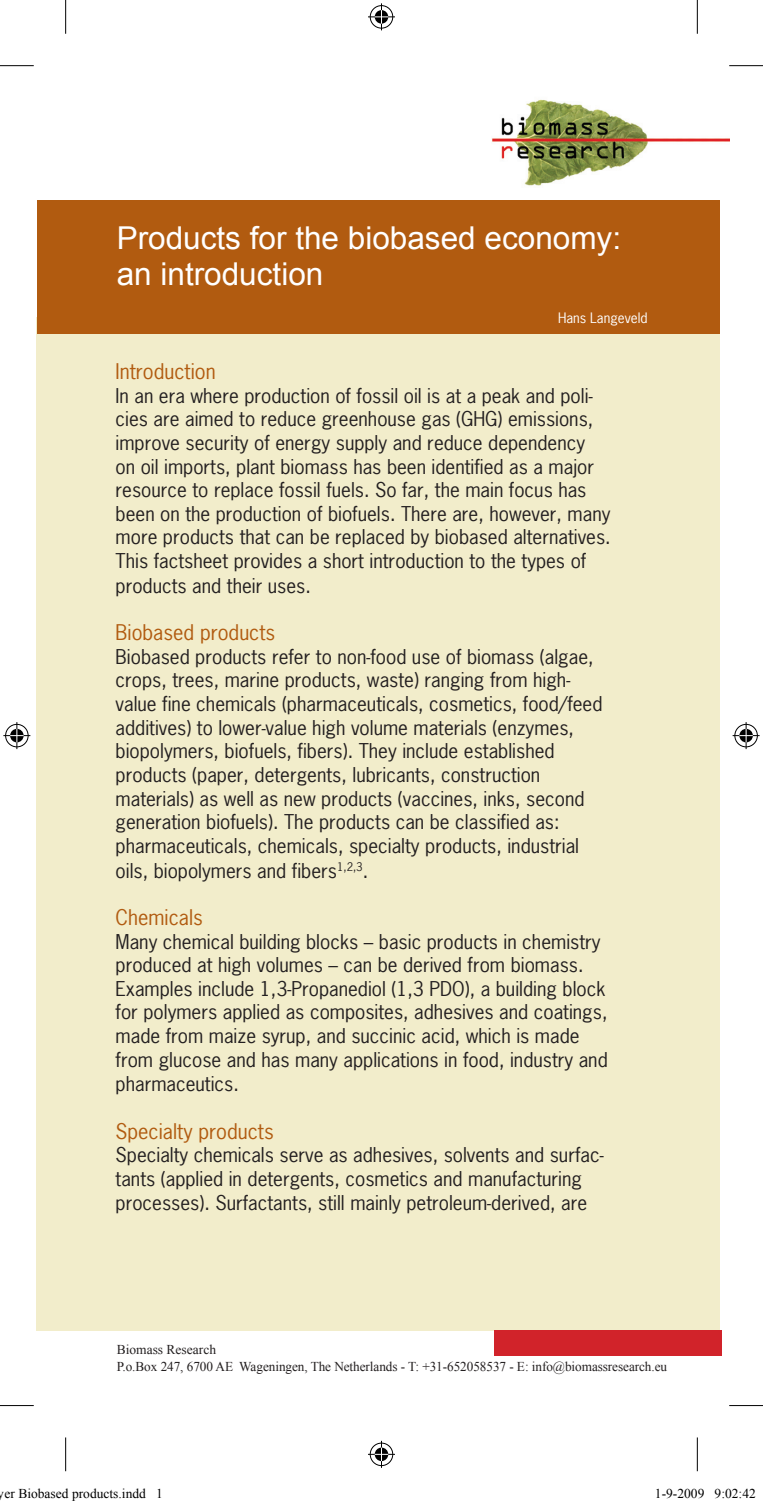
<style>
.page{position:relative;width:763px;height:1505px;background:#fff}
.page>*{position:absolute;margin:0;border:0;box-sizing:border-box;transform-origin:0 0}
.t1{font:31.5px/36px "Arial";color:#fff}
.t2{font:20.25px "News Gothic";color:#b15b10}
.t3{font:19.12px/23.8px "News Gothic";color:#231f20}
.t4{font:13.5px/16.2px "Times New Roman";letter-spacing:-.005em;color:#231f20}
.t5{font:13.5px "Times New Roman";color:#000}
.t6{font:13.5px "News Gothic";color:#fff}
</style>
<div class="page">
<div style="left:37px;top:317px;width:683px;height:1013px;background:#f2edcb"></div>
<img style="left:492px;top:99px;width:237px;height:87px">
<div style="left:494px;top:1330px;width:227px;height:25px;background:#d1232a"></div>
<div style="left:37px;top:200px;width:682px;height:134px;background:#b15b10"></div>
<hr style="left:0;top:65px;width:34px;height:1px;background:#000">
<hr style="left:729px;top:65px;width:34px;height:1px;background:#000">
<hr style="left:0;top:1405px;width:34px;height:1px;background:#000">
<hr style="left:729px;top:1405px;width:34px;height:1px;background:#000">
<hr style="left:65px;top:0;width:1px;height:34px;background:#000">
<hr style="left:65px;top:1437px;width:1px;height:34px;background:#000">
<hr style="left:697px;top:0;width:1px;height:34px;background:#000">
<hr style="left:697px;top:1437px;width:1px;height:34px;background:#000">
<svg style="left:368px;top:3px;width:27px;height:27px"></svg>
<svg style="left:368px;top:1440px;width:27px;height:27px"></svg>
<svg style="left:3px;top:722px;width:27px;height:27px"></svg>
<svg style="left:732px;top:722px;width:27px;height:27px"></svg>
<h1 class="t1" style="left:117px;top:221px;width:506px">Products for the biobased economy: an introduction</h1>
<p class="t6" style="left:558px;top:309px;width:91px">Hans Langeveld</p>
<p class="t2" style="left:116px;top:358px;width:101px">Introduction</p>
<p class="t3" style="left:116px;top:383px;width:496px">In an era where production of fossil oil is at a peak and poli&shy;cies are aimed to reduce greenhouse gas (GHG) emissions, improve security of energy supply and reduce dependency<br>on oil imports, plant biomass has been identified as a major resource to replace fossil fuels. So far, the main focus has been on the production of biofuels. There are, however, many more products that can be replaced by biobased alternatives.<br>This factsheet provides a short introduction to the types of products and their uses.</p>
<p class="t2" style="left:116px;top:619px;width:161px">Biobased products</p>
<p class="t3" style="left:116px;top:644px;width:488px">Biobased products refer to non-food use of biomass (algae, crops, trees, marine products, waste) ranging from high&shy;value fine chemicals (pharmaceuticals, cosmetics, food/feed additives) to lower-value high volume materials (enzymes, biopolymers, biofuels, fibers). They include established products (paper, detergents, lubricants, construction materials) as well as new products (vaccines, inks, second generation biofuels). The products can be classified as: pharmaceuticals, chemicals, specialty products, industrial oils, biopolymers and fibers<sup>1,2,3</sup>.</p>
<p class="t2" style="left:116px;top:904px;width:89px">Chemicals</p>
<p class="t3" style="left:116px;top:928px;width:494px">Many chemical building blocks – basic products in chemistry produced at high volumes – can be derived from biomass.<br>Examples include 1,3-Propanediol (1,3 PDO), a building block for polymers applied as composites, adhesives and coatings, made from maize syrup, and succinic acid, which is made from glucose and has many applications in food, industry and pharmaceutics.</p>
<p class="t2" style="left:116px;top:1118px;width:160px">Specialty products</p>
<p class="t3" style="left:116px;top:1142px;width:489px">Specialty chemicals serve as adhesives, solvents and surfac&shy;tants (applied in detergents, cosmetics and manufacturing processes). Surfactants, still mainly petroleum-derived, are</p>
<p class="t4" style="left:117px;top:1341px;width:552px">Biomass Research<br>P.o.Box 247, 6700 AE Wageningen, The Netherlands - T: +31-652058537 - E: info@biomassresearch.eu</p>
<p class="t5" style="left:-2px;top:1484px;width:166px">yer Biobased products.indd 1</p>
<p class="t5" style="left:655px;top:1484px;width:102px">1-9-2009 9:02:42</p>
</div>
